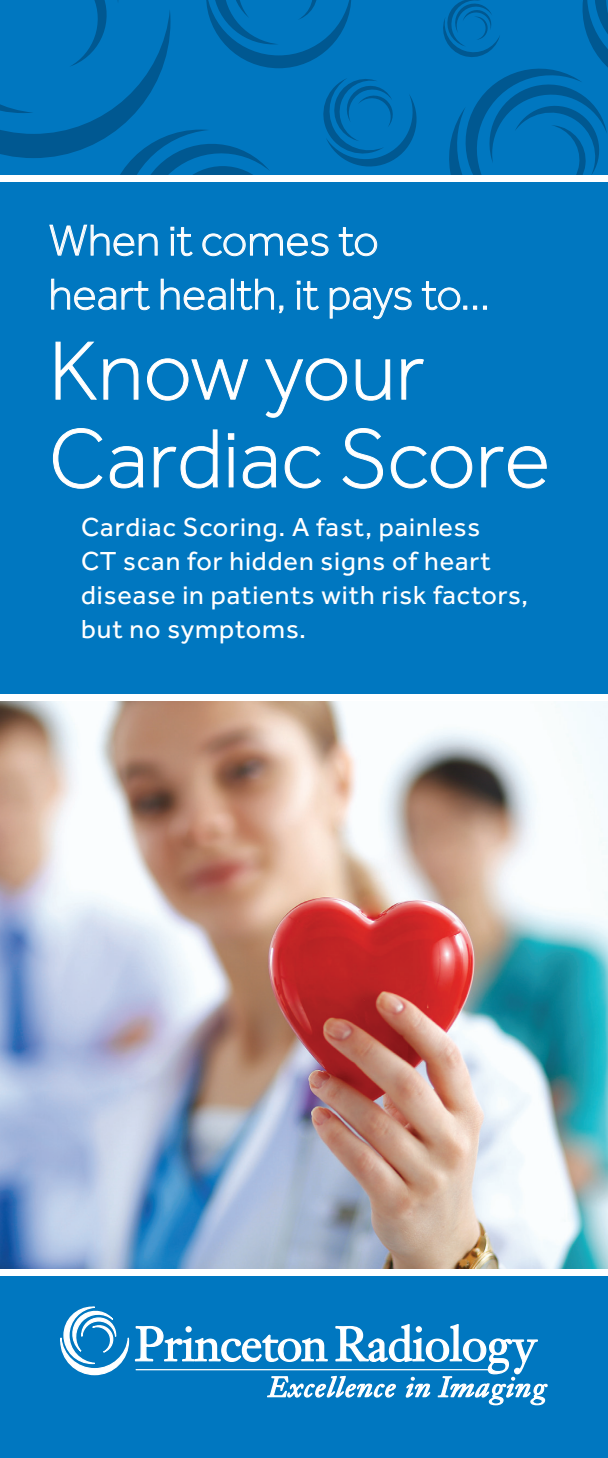
<style>
.page{position:relative;width:608px;height:1458px;background:#fff}
.page>*{position:absolute;margin:0;border:0;box-sizing:border-box;transform-origin:0 0}
.t1{font:300 85.5px/87.8px "Effra";color:#fff}
.t2{font:300 45px/54px "Effra";color:#fff}
.t3{font:27px/33.8px "Effra";letter-spacing:.035em;color:#fff}
</style>
<div class="page">
<img style="left:0;top:701px;width:608px;height:567px">
<div style="left:0;top:0;width:608px;height:174px;background:#0077c0"></div>
<svg style="left:0;top:0;width:417px;height:174px"></svg>
<svg style="left:443px;top:0;width:165px;height:174px"></svg>
<div style="left:0;top:182px;width:608px;height:511px;background:#0077c0"></div>
<svg style="left:49px;top:224px;width:109px;height:33px"></svg>
<svg style="left:171px;top:227px;width:22px;height:30px"></svg>
<svg style="left:202px;top:233px;width:127px;height:24px"></svg>
<svg style="left:338px;top:227px;width:40px;height:30px"></svg>
<svg style="left:51px;top:278px;width:100px;height:33px"></svg>
<svg style="left:160px;top:278px;width:66px;height:33px"></svg>
<div style="left:231px;top:279px;width:2px;height:30px;border:1px solid #fff"></div>
<svg style="left:236px;top:278px;width:48px;height:36px"></svg>
<svg style="left:297px;top:281px;width:22px;height:30px"></svg>
<svg style="left:329px;top:287px;width:83px;height:33px"></svg>
<svg style="left:421px;top:281px;width:45px;height:30px"></svg>
<svg style="left:55px;top:341px;width:42px;height:59px"></svg>
<svg style="left:103px;top:358px;width:36px;height:42px"></svg>
<svg style="left:147px;top:358px;width:102px;height:43px"></svg>
<svg style="left:265px;top:358px;width:83px;height:60px"></svg>
<svg style="left:355px;top:359px;width:36px;height:42px"></svg>
<svg style="left:401px;top:358px;width:23px;height:42px"></svg>
<svg style="left:52px;top:428px;width:51px;height:61px"></svg>
<svg style="left:109px;top:446px;width:35px;height:43px"></svg>
<svg style="left:153px;top:429px;width:65px;height:60px"></svg>
<svg style="left:228px;top:434px;width:6px;height:5px"></svg>
<svg style="left:242px;top:446px;width:35px;height:43px"></svg>
<svg style="left:284px;top:446px;width:37px;height:43px"></svg>
<svg style="left:342px;top:428px;width:41px;height:61px"></svg>
<svg style="left:390px;top:446px;width:83px;height:43px"></svg>
<svg style="left:481px;top:446px;width:66px;height:43px"></svg>
<div style="left:0;top:1277px;width:608px;height:181px;background:#0077c0"></div>
<svg style="left:60px;top:1307px;width:487px;height:98px"></svg>
<h2 class="t2" style="left:49px;top:213px;width:442px">When it comes to heart health, it pays to...</h2>
<h1 class="t1" style="left:49px;top:327px;width:503px">Know your<br>Cardiac Score</h1>
<p class="t3" style="left:81px;top:510px;width:448px">Cardiac Scoring. A fast, painless<br>CT scan for hidden signs of heart disease in patients with risk factors, but no symptoms.</p>
</div>
